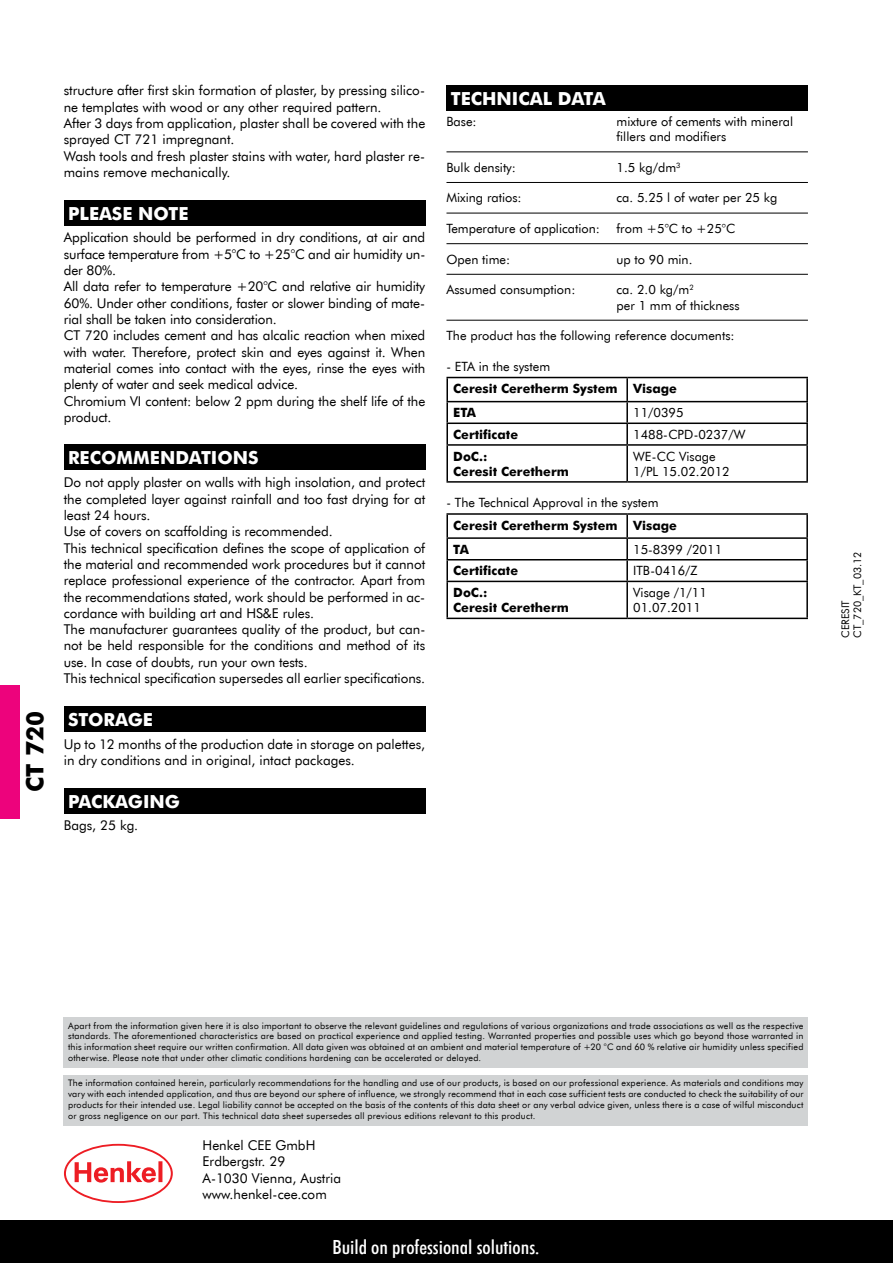
<style>
.page{position:relative;width:893px;height:1263px;background:#fff}
.page>*{position:absolute;margin:0;border:0;box-sizing:border-box;transform-origin:0 0}
.t1{font:700 24px "Futura EU";color:#000}
.t2{font:19.5px "Futura Md Cn EU";color:#fff;scale:1.1 1}
.t3{font:700 18px "Futura EU";color:#fff}
.t4{font:13.5px/16.4px "Futura EU";letter-spacing:-.005em;color:#000}
.t5{font:12.75px/15.3px "Futura EU";color:#000}
.t6{font:700 12.75px/24.2px "Futura EU";color:#000}
.t7{font:10.5px/12px "Futura EU";color:#000}
.t8{font:9px/10.8px "Futura EU";letter-spacing:.025em;color:#000;text-align:justify}
</style>
<div class="page">
<div style="left:0;top:1220px;width:893px;height:43px;background:#000"></div>
<div style="left:0;top:685px;width:19px;height:134px;background:#ed037c"></div>
<svg style="left:64px;top:1144px;width:109px;height:59px"></svg>
<div style="left:64px;top:1017px;width:744px;height:51px;background:#d1d3d4"></div>
<div style="left:64px;top:1075px;width:744px;height:51px;background:#d1d3d4"></div>
<div style="left:64px;top:200px;width:361px;height:26px;background:#000"></div>
<div style="left:64px;top:444px;width:361px;height:26px;background:#000"></div>
<div style="left:64px;top:707px;width:361px;height:25px;background:#000"></div>
<div style="left:64px;top:788px;width:361px;height:26px;background:#000"></div>
<hr style="left:446px;top:151px;width:362px;height:1px;background:#000">
<hr style="left:446px;top:182px;width:362px;height:1px;background:#000">
<hr style="left:446px;top:213px;width:362px;height:1px;background:#000">
<hr style="left:446px;top:243px;width:362px;height:1px;background:#000">
<hr style="left:446px;top:274px;width:362px;height:1px;background:#000">
<hr style="left:446px;top:320px;width:362px;height:1px;background:#000">
<div style="left:446px;top:85px;width:362px;height:26px;background:#000"></div>
<hr style="left:446px;top:377px;width:181px;height:1px;background:#000">
<hr style="left:446px;top:378px;width:2px;height:23px;background:#000">
<hr style="left:627px;top:377px;width:181px;height:1px;background:#000">
<hr style="left:626px;top:378px;width:2px;height:23px;background:#000">
<hr style="left:806px;top:378px;width:2px;height:23px;background:#000">
<hr style="left:446px;top:401px;width:181px;height:1px;background:#000">
<hr style="left:446px;top:402px;width:2px;height:20px;background:#000">
<hr style="left:627px;top:401px;width:181px;height:1px;background:#000">
<hr style="left:626px;top:402px;width:2px;height:20px;background:#000">
<hr style="left:806px;top:402px;width:2px;height:20px;background:#000">
<hr style="left:446px;top:422px;width:181px;height:2px;background:#000">
<hr style="left:446px;top:424px;width:2px;height:20px;background:#000">
<hr style="left:627px;top:422px;width:181px;height:2px;background:#000">
<hr style="left:626px;top:424px;width:2px;height:20px;background:#000">
<hr style="left:806px;top:424px;width:2px;height:20px;background:#000">
<hr style="left:446px;top:444px;width:181px;height:2px;background:#000">
<hr style="left:446px;top:446px;width:2px;height:35px;background:#000">
<hr style="left:627px;top:444px;width:181px;height:2px;background:#000">
<hr style="left:626px;top:446px;width:2px;height:35px;background:#000">
<hr style="left:806px;top:446px;width:2px;height:35px;background:#000">
<hr style="left:446px;top:481px;width:181px;height:2px;background:#000">
<hr style="left:627px;top:481px;width:181px;height:2px;background:#000">
<hr style="left:446px;top:513px;width:181px;height:2px;background:#000">
<hr style="left:446px;top:515px;width:2px;height:22px;background:#000">
<hr style="left:627px;top:513px;width:181px;height:2px;background:#000">
<hr style="left:626px;top:515px;width:2px;height:22px;background:#000">
<hr style="left:806px;top:515px;width:2px;height:22px;background:#000">
<hr style="left:446px;top:537px;width:181px;height:2px;background:#000">
<hr style="left:446px;top:539px;width:2px;height:20px;background:#000">
<hr style="left:627px;top:537px;width:181px;height:2px;background:#000">
<hr style="left:626px;top:539px;width:2px;height:20px;background:#000">
<hr style="left:806px;top:539px;width:2px;height:20px;background:#000">
<hr style="left:446px;top:559px;width:181px;height:1px;background:#000">
<hr style="left:446px;top:560px;width:2px;height:21px;background:#000">
<hr style="left:627px;top:559px;width:181px;height:1px;background:#000">
<hr style="left:626px;top:560px;width:2px;height:21px;background:#000">
<hr style="left:806px;top:560px;width:2px;height:21px;background:#000">
<hr style="left:446px;top:581px;width:181px;height:1px;background:#000">
<hr style="left:446px;top:582px;width:2px;height:36px;background:#000">
<hr style="left:627px;top:581px;width:181px;height:1px;background:#000">
<hr style="left:626px;top:582px;width:2px;height:36px;background:#000">
<hr style="left:806px;top:582px;width:2px;height:36px;background:#000">
<hr style="left:446px;top:618px;width:181px;height:1px;background:#000">
<hr style="left:627px;top:618px;width:181px;height:1px;background:#000">
<h1 class="t1" style="left:20px;top:792px;width:82px;rotate:-90deg">CT 720</h1>
<p class="t4" style="left:64px;top:83px;width:363px">structure after first skin formation of plaster, by pressing silico&shy;ne templates with wood or any other required pattern.<br>After 3 days from application, plaster shall be covered with the sprayed CT 721 impregnant.<br>Wash tools and fresh plaster stains with water, hard plaster re&shy;mains remove mechanically.</p>
<h3 class="t3" style="left:68px;top:202px;width:122px">PLEASE NOTE</h3>
<p class="t4" style="left:64px;top:230px;width:363px">Application should be performed in dry conditions, at air and surface temperature from +5°C to +25°C and air humidity un&shy;der 80%.<br>All data refer to temperature +20°C and relative air humidity 60%. Under other conditions, faster or slower binding of mate&shy;rial shall be taken into consideration.<br>CT 720 includes cement and has alcalic reaction when mixed with water. Therefore, protect skin and eyes against it. When material comes into contact with the eyes, rinse the eyes with plenty of water and seek medical advice.<br>Chromium VI content: below 2 ppm during the shelf life of the product.</p>
<h3 class="t3" style="left:68px;top:446px;width:192px">RECOMMENDATIONS</h3>
<p class="t4" style="left:64px;top:475px;width:363px">Do not apply plaster on walls with high insolation, and protect the completed layer against rainfall and too fast drying for at least 24 hours.<br>Use of covers on scaffolding is recommended.<br>This technical specification defines the scope of application of the material and recommended work procedures but it cannot replace professional experience of the contractor. Apart from the recommendations stated, work should be performed in ac&shy;cordance with building art and HS&amp;E rules.<br>The manufacturer guarantees quality of the product, but can&shy;not be held responsible for the conditions and method of its use. In case of doubts, run your own tests.<br>This technical specification supersedes all earlier specifications.</p>
<h3 class="t3" style="left:68px;top:709px;width:87px">STORAGE</h3>
<p class="t4" style="left:64px;top:736px;width:363px">Up to 12 months of the production date in storage on palettes, in dry conditions and in original, intact packages.</p>
<h3 class="t3" style="left:68px;top:790px;width:113px">PACKAGING</h3>
<p class="t4" style="left:64px;top:818px;width:76px">Bags, 25 kg.</p>
<h3 class="t3" style="left:451px;top:87px;width:157px">TECHNICAL DATA</h3>
<p class="t5" style="left:446px;top:114px;width:32px">Base:</p>
<p class="t5" style="left:617px;top:114px;width:178px">mixture of cements with mineral fillers and modifiers</p>
<p class="t5" style="left:446px;top:160px;width:71px">Bulk density:</p>
<p class="t5" style="left:617px;top:160px;width:65px">1.5 kg/dm<sup>3</sup></p>
<p class="t5" style="left:446px;top:191px;width:77px">Mixing ratios:</p>
<p class="t5" style="left:617px;top:191px;width:162px">ca. 5.25 l of water per 25 kg</p>
<p class="t5" style="left:446px;top:221px;width:155px">Temperature of application:</p>
<p class="t5" style="left:617px;top:221px;width:120px">from +5°C to +25°C</p>
<p class="t5" style="left:446px;top:252px;width:65px">Open time:</p>
<p class="t5" style="left:617px;top:252px;width:77px">up to 90 min.</p>
<p class="t5" style="left:446px;top:282px;width:130px">Assumed consumption:</p>
<p class="t5" style="left:617px;top:282px;width:124px">ca. 2.0 kg/m<sup>2<br></sup>per 1 mm of thickness</p>
<p class="t5" style="left:446px;top:328px;width:290px">The product has the following reference documents:</p>
<p class="t5" style="left:446px;top:359px;width:105px">- ETA in the system</p>
<p class="t6" style="left:453px;top:377px;width:225px">Ceresit Ceretherm System Visage<br>ETA</p>
<p class="t5" style="left:633px;top:405px;width:52px">11/0395</p>
<p class="t6" style="left:453px;top:423px;width:66px">Certificate</p>
<p class="t5" style="left:633px;top:427px;width:114px">1488-CPD-0237/W</p>
<p class="t6" style="left:453px;top:449px;width:117px;line-height:15.3px">DoC.:<br>Ceresit Ceretherm</p>
<p class="t5" style="left:633px;top:449px;width:98px">WE-CC Visage<br>1/PL 15.02.2012</p>
<p class="t5" style="left:446px;top:495px;width:214px">- The Technical Approval in the system</p>
<p class="t6" style="left:453px;top:513px;width:225px">Ceresit Ceretherm System Visage<br>TA</p>
<p class="t5" style="left:633px;top:542px;width:90px">15-8399 /2011</p>
<p class="t6" style="left:453px;top:559px;width:66px">Certificate</p>
<p class="t5" style="left:633px;top:564px;width:66px">ITB-0416/Z</p>
<p class="t6" style="left:453px;top:585px;width:117px;line-height:15.3px">DoC.:<br>Ceresit Ceretherm</p>
<p class="t5" style="left:633px;top:585px;width:75px">Visage /1/11<br>01.07.2011</p>
<p class="t7" style="left:840px;top:638px;width:88px;rotate:-90deg">CERESIT<br>CT_720_KT_03.12</p>
<p class="t8" style="left:68px;top:1020px;width:737px">Apart from the information given here it is also important to observe the relevant guidelines and regulations of various organizations and trade associations as well as the respective standards. The aforementioned characteristics are based on practical experience and applied testing. Warranted properties and possible uses which go beyond those warranted in this information sheet require our written confirmation. All data given was obtained at an ambient and material temperature of +20 °C and 60 % relative air humidity unless specified otherwise. Please note that under other climatic conditions hardening can be accelerated or delayed.</p>
<p class="t8" style="left:68px;top:1078px;width:737px">The information contained herein, particularly recommendations for the handling and use of our products, is based on our professional experience. As materials and conditions may vary with each intended application, and thus are beyond our sphere of influence, we strongly recommend that in each case sufficient tests are conducted to check the suitability of our products for their intended use. Legal liability cannot be accepted on the basis of the contents of this data sheet or any verbal advice given, unless there is a case of wilful misconduct or gross negligence on our part. This technical data sheet supersedes all previous editions relevant to this product.</p>
<p class="t4" style="left:203px;top:1137px;width:140px">Henkel CEE GmbH<br>Erdbergstr. 29<br>A-1030 Vienna, Austria www.henkel-cee.com</p>
<h2 class="t2" style="left:332px;top:1235px;width:190px">Build on professional solutions.</h2>
</div>
